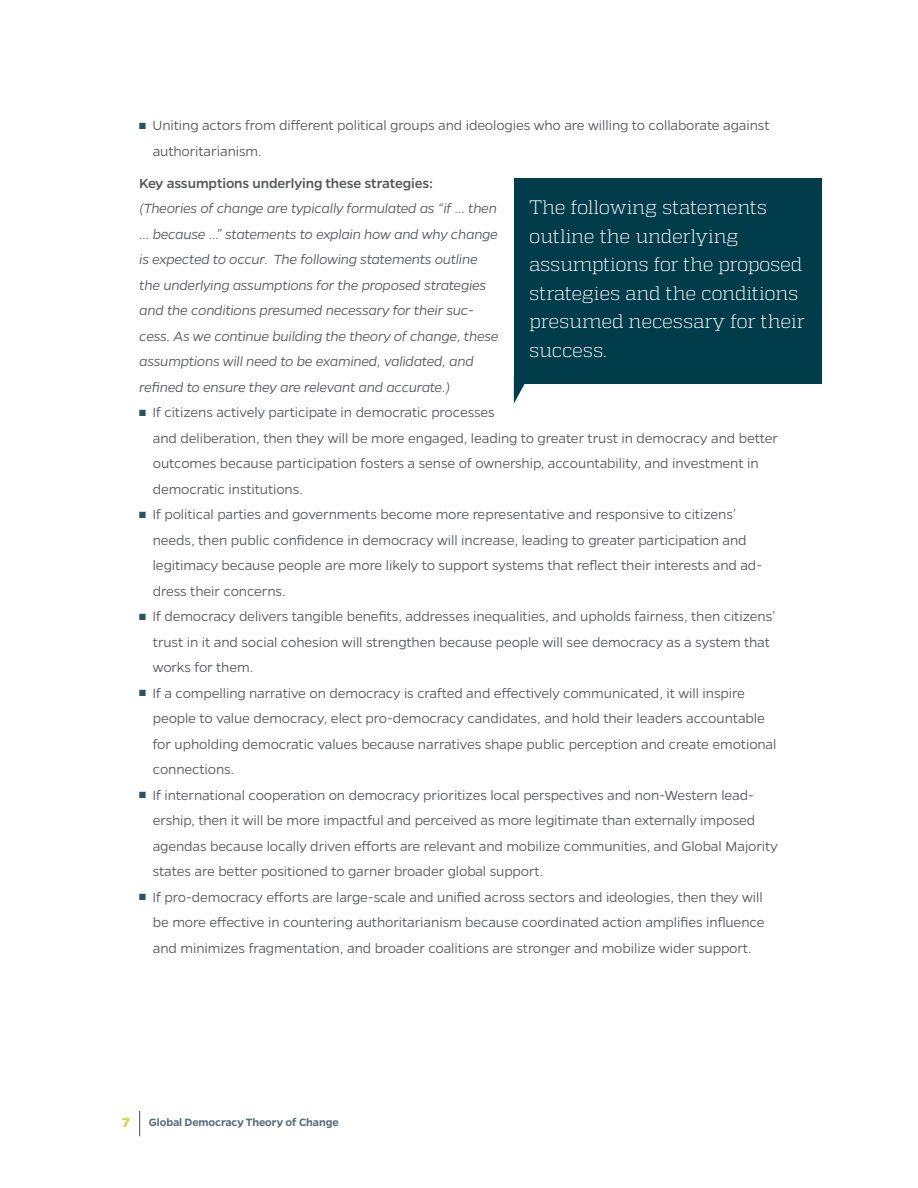
<style>
.page{position:relative;width:918px;height:1188px;background:#fff}
.page>*{position:absolute;margin:0;border:0;box-sizing:border-box;transform-origin:0 0}
.t1{font:300 19.5px/28.5px "Quadon";letter-spacing:-.015em;color:#fff}
.t2{font:300 15px/25.5px "Gentona";letter-spacing:-.01em;color:#57585a}
.t3{font:italic 300 15px/25.5px "Gentona";letter-spacing:-.02em;color:#57585a}
.t4{font:500 15px "Gentona";letter-spacing:-.01em;color:#57585a}
.t5{font:800 15px "Gentona";color:#d5d853}
.t6{font:600 12px "Gentona";letter-spacing:-.01em;color:#5a6f7d}
.s1{color:#2b5261}
</style>
<div class="page">
<svg style="left:139px;top:1111px;width:1px;height:25px"></svg>
<div style="left:514px;top:178px;width:308px;height:205px;background:#013c4b"></div>
<svg style="left:514px;top:383px;width:15px;height:20px"></svg>
<p class="t2" style="left:153px;top:113px;width:618px;text-indent:-13px"><span class="s1">■</span> Uniting actors from different political groups and ideologies who are willing to collaborate against authoritarianism.</p>
<p class="t4" style="left:139px;top:175px;width:295px">Key assumptions underlying these strategies:</p>
<p class="t3" style="left:139px;top:196px;width:361px">(Theories of change are typically formulated as “if … then … because …” statements to explain how and why change is expected to occur. The following statements outline the underlying assumptions for the proposed strategies and the conditions presumed necessary for their suc&shy;cess. As we continue building the theory of change, these assumptions will need to be examined, validated, and refined to ensure they are relevant and accurate.)</p>
<p class="t2" style="left:153px;top:400px;width:627px;text-indent:-13px"><span class="s1">■</span> If citizens actively participate in democratic processes<br>and deliberation, then they will be more engaged, leading to greater trust in democracy and better outcomes because participation fosters a sense of ownership, accountability, and investment in democratic institutions.</p>
<p class="t2" style="left:153px;top:502px;width:611px;text-indent:-13px"><span class="s1">■</span> If political parties and governments become more representative and responsive to citizens’ needs, then public confidence in democracy will increase, leading to greater participation and legitimacy because people are more likely to support systems that reflect their interests and ad&shy;dress their concerns.</p>
<p class="t2" style="left:153px;top:604px;width:625px;text-indent:-13px"><span class="s1">■</span> If democracy delivers tangible benefits, addresses inequalities, and upholds fairness, then citizens’ trust in it and social cohesion will strengthen because people will see democracy as a system that works for them.</p>
<p class="t2" style="left:153px;top:680px;width:625px;text-indent:-13px"><span class="s1">■</span> If a compelling narrative on democracy is crafted and effectively communicated, it will inspire people to value democracy, elect pro-democracy candidates, and hold their leaders accountable for upholding democratic values because narratives shape public perception and create emotional connections.</p>
<p class="t2" style="left:153px;top:782px;width:626px;text-indent:-13px"><span class="s1">■</span> If international cooperation on democracy prioritizes local perspectives and non-Western lead&shy;ership, then it will be more impactful and perceived as more legitimate than externally imposed agendas because locally driven efforts are relevant and mobilize communities, and Global Majority states are better positioned to garner broader global support.</p>
<p class="t2" style="left:153px;top:884px;width:613px;text-indent:-13px"><span class="s1">■</span> If pro-democracy efforts are large-scale and unified across sectors and ideologies, then they will be more effective in countering authoritarianism because coordinated action amplifies influence and minimizes fragmentation, and broader coalitions are stronger and mobilize wider support.</p>
<h1 class="t1" style="left:529px;top:193px;width:277px">The following statements outline the underlying assumptions for the proposed strategies and the conditions presumed necessary for their success.</h1>
<p class="t5" style="left:122px;top:1113px;width:9px">7</p>
<p class="t6" style="left:149px;top:1115px;width:191px">Global Democracy Theory of Change</p>
</div>
